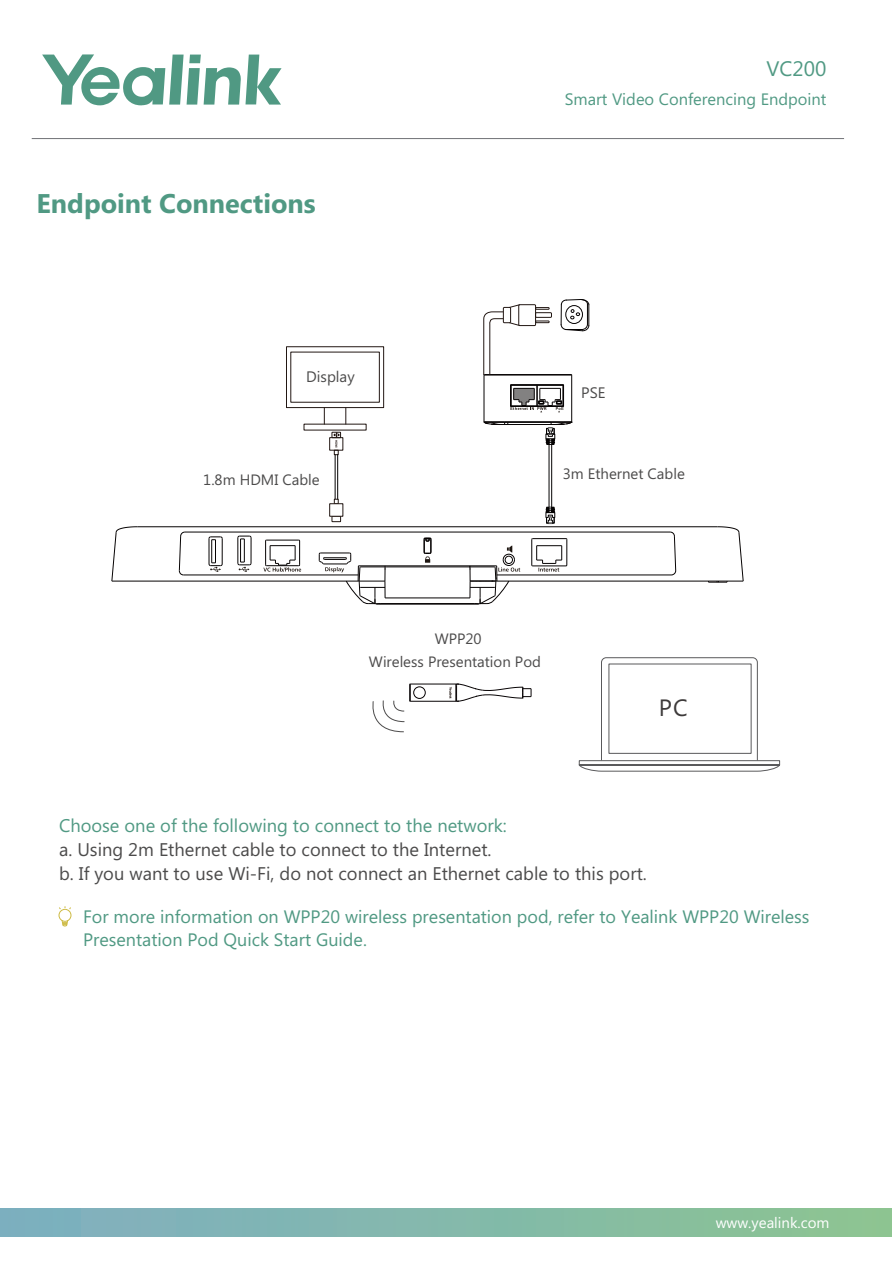
<style>
.page{position:relative;width:892px;height:1263px;background:#fff}
.page>*{position:absolute;margin:0;border:0;box-sizing:border-box;transform-origin:0 0}
.t1{font:700 27px "Microsoft Phags Pa";color:#509983}
.t2{font:23.55px "Microsoft Phags Pa";color:#3d3a3a}
.t3{font:21px "Microsoft Phags Pa";color:#509983}
.t4{font:18.3px/23.5px "Microsoft Phags Pa";color:#4c4b4b}
.t5{font:18.3px "Microsoft Phags Pa";color:#509983}
.t6{font:18px/23.2px "Microsoft Phags Pa";color:#509983}
.t7{font:16.5px "Microsoft Phags Pa";color:#509983}
.t8{font:15.15px "Microsoft Phags Pa";color:#4c4b4b}
.t9{font:15px/22.5px "Microsoft Phags Pa";color:#4c4b4b;text-align:center}
.t10{font:15px "Microsoft Phags Pa";color:#fff}
</style>
<div class="page">
<div style="left:59px;top:909px;width:12px;height:12px;border:1px solid #cdba42;border-radius:50%"></div>
<svg style="left:59px;top:906px;width:12px;height:3px"></svg>
<svg style="left:61px;top:920px;width:7px;height:7px"></svg>
<hr style="left:549px;top:444px;width:1px;height:63px;background:#050303">
<hr style="left:551px;top:444px;width:1px;height:63px;background:#050303">
<svg style="left:546px;top:507px;width:9px;height:17px"></svg>
<svg style="left:560px;top:299px;width:30px;height:33px"></svg>
<hr style="left:484px;top:375px;width:1px;height:47px;background:#060303">
<hr style="left:484px;top:374px;width:87px;height:1px;background:#060303">
<hr style="left:484px;top:375px;width:88px;height:1px;background:#060303">
<hr style="left:505px;top:421px;width:46px;height:1px;background:#060303">
<hr style="left:505px;top:422px;width:46px;height:1px;background:#060303">
<hr style="left:500px;top:424px;width:56px;height:1px;background:#060303">
<hr style="left:571px;top:375px;width:1px;height:47px;background:#060303">
<svg style="left:484px;top:421px;width:24px;height:4px"></svg>
<svg style="left:546px;top:421px;width:26px;height:24px"></svg>
<hr style="left:376px;top:604px;width:103px;height:1px;background:#060303">
<hr style="left:380px;top:603px;width:95px;height:1px;background:#060303">
<hr style="left:385px;top:597px;width:85px;height:1px;background:#060303">
<hr style="left:497px;top:581px;width:246px;height:1px;background:#060303">
<hr style="left:112px;top:581px;width:246px;height:1px;background:#060303">
<hr style="left:184px;top:574px;width:174px;height:1px;background:#060303">
<hr style="left:386px;top:566px;width:83px;height:1px;background:#060303">
<hr style="left:358px;top:565px;width:139px;height:1px;background:#060303">
<hr style="left:185px;top:531px;width:485px;height:1px;background:#060303">
<svg style="left:111px;top:526px;width:27px;height:56px"></svg>
<hr style="left:137px;top:526px;width:581px;height:1px;background:#060303">
<svg style="left:708px;top:526px;width:36px;height:57px"></svg>
<svg style="left:178px;top:531px;width:8px;height:45px"></svg>
<svg style="left:237px;top:535px;width:15px;height:37px"></svg>
<svg style="left:263px;top:539px;width:38px;height:33px"></svg>
<svg style="left:318px;top:552px;width:69px;height:53px"></svg>
<svg style="left:469px;top:531px;width:208px;height:74px"></svg>
<svg style="left:423px;top:537px;width:9px;height:26px"></svg>
<svg style="left:208px;top:536px;width:15px;height:36px"></svg>
<div style="left:286px;top:346px;width:98px;height:62px;border:1px solid #221713"></div>
<svg style="left:324px;top:407px;width:1px;height:17px"></svg>
<svg style="left:345px;top:408px;width:1px;height:16px"></svg>
<div style="left:332px;top:432px;width:9px;height:6px;border:1px solid #221713"></div>
<div style="left:329px;top:437px;width:14px;height:13px;border:1px solid #221713"></div>
<hr style="left:335px;top:455px;width:1px;height:44px;background:#050303">
<hr style="left:337px;top:455px;width:1px;height:44px;background:#050303">
<div style="left:332px;top:516px;width:9px;height:6px;border:1px solid #221713"></div>
<svg style="left:334px;top:499px;width:5px;height:4px"></svg>
<div style="left:329px;top:503px;width:14px;height:14px;background:#fff;border:1px solid #221713"></div>
<svg style="left:334px;top:432px;width:5px;height:23px"></svg>
<div style="left:518px;top:304px;width:18px;height:22px;border:1px solid #221713"></div>
<div style="left:535px;top:312px;width:17px;height:6px;border:1px solid #221713"></div>
<div style="left:535px;top:307px;width:14px;height:3px;border:1px solid #221713"></div>
<svg style="left:535px;top:321px;width:14px;height:2px"></svg>
<svg style="left:483px;top:304px;width:38px;height:72px"></svg>
<svg style="left:510px;top:384px;width:54px;height:28px"></svg>
<hr style="left:410px;top:701px;width:47px;height:1px;background:#070304">
<hr style="left:410px;top:684px;width:47px;height:1px;background:#070304">
<div style="left:413px;top:686px;width:13px;height:13px;border:1px solid #070304;border-radius:50%"></div>
<svg style="left:372px;top:683px;width:39px;height:49px"></svg>
<svg style="left:449px;top:683px;width:83px;height:19px"></svg>
<svg style="left:578px;top:657px;width:203px;height:115px"></svg>
<div style="left:579px;top:764px;width:201px;height:1px;border:1px solid #59595b"></div>
<div style="left:608px;top:663px;width:143px;height:91px;border:1px solid #59595b"></div>
<div style="left:0;top:1208px;width:892px;height:28px;background:linear-gradient(to right,#7daec2,#8cc492)"></div>
<hr style="left:32px;top:138px;width:812px;height:1px;background:#717276">
<svg style="left:42px;top:54px;width:240px;height:51px"></svg>
<h1 class="t1" style="left:37px;top:184px;width:281px">Endpoint Connections</h1>
<p class="t3" style="left:766px;top:54px;width:61px">VC200</p>
<p class="t7" style="left:565px;top:88px;width:263px">Smart Video Conferencing Endpoint</p>
<p class="t8" style="left:306px;top:366px;width:50px">Display</p>
<p class="t9" style="left:203px;top:467px;width:118px">1.8m HDMI Cable</p>
<p class="t8" style="left:581px;top:383px;width:26px">PSE</p>
<p class="t9" style="left:563px;top:461px;width:124px">3m Ethernet Cable</p>
<p class="t9" style="left:369px;top:627px;width:174px">WPP20<br>Wireless Presentation Pod</p>
<h2 class="t2" style="left:659px;top:691px;width:30px">PC</h2>
<p class="t5" style="left:59px;top:813px;width:449px">Choose one of the following to connect to the network:</p>
<p class="t4" style="left:59px;top:837px;width:589px">a. Using 2m Ethernet cable to connect to the Internet.<br>b. If you want to use Wi-Fi, do not connect an Ethernet cable to this port.</p>
<p class="t6" style="left:83px;top:904px;width:728px">For more information on WPP20 wireless presentation pod, refer to Yealink WPP20 Wireless<br>Presentation Pod Quick Start Guide.</p>
<p class="t10" style="left:716px;top:1212px;width:115px">www.yealink.com</p>
</div>
